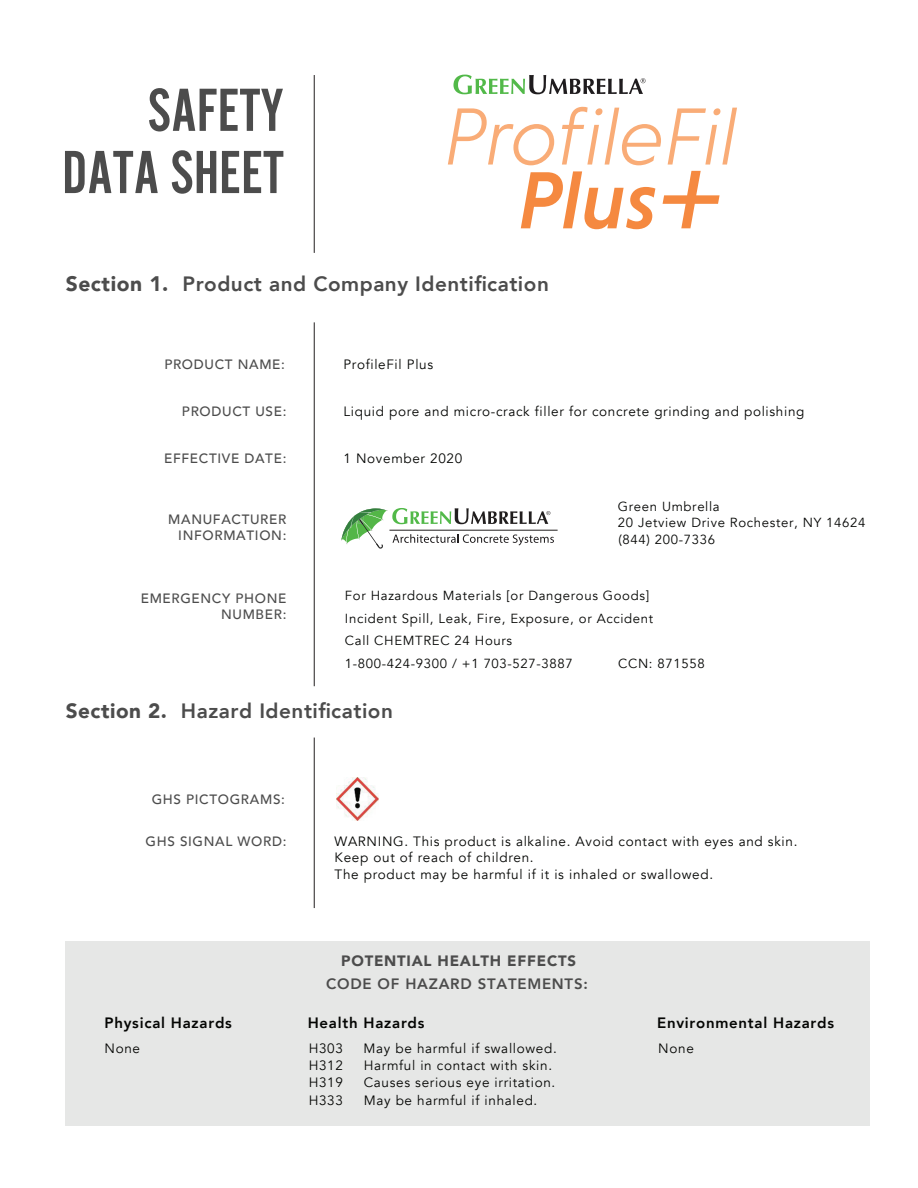
<style>
.page{position:relative;width:918px;height:1188px;background:#fff}
.page>*{position:absolute;margin:0;border:0;box-sizing:border-box;transform-origin:0 0}
.t1{font:63.15px/62.2px "Alternate Got No 2 D";color:#4c4c4c;text-align:right}
.t2{font:800 20.7px "Avenir";letter-spacing:.025em;color:#4c4c4c}
.t3{font:800 15px "Avenir";letter-spacing:.05em;color:#040503}
.t4{font:800 15px "Avenir";letter-spacing:.05em;color:#4c4c4c}
.t5{font:900 15px "Avenir";letter-spacing:.05em;color:#4c4c4c}
.t6{font:13.5px/16.2px "Avenir";letter-spacing:.05em;color:#040503}
.t7{font:500 13.5px/16.2px "Avenir";letter-spacing:.05em;color:#4c4c4c;text-align:right}
.t8{font:13.2px/22.5px "Avenir";letter-spacing:.05em;color:#040503}
.s1{font-weight:900;font-size:21px}
.s2{font-weight:900}
</style>
<div class="page">
<hr style="left:314px;top:738px;width:1px;height:170px;background:#231f20">
<hr style="left:314px;top:322px;width:1px;height:364px;background:#231f20">
<hr style="left:314px;top:75px;width:1px;height:178px;background:#231f20">
<img style="left:336px;top:777px;width:43px;height:43px">
<div style="left:65px;top:941px;width:804px;height:184px;background:#e6e7e6"></div>
<svg style="left:521px;top:171px;width:134px;height:58px"></svg>
<svg style="left:448px;top:108px;width:106px;height:57px"></svg>
<svg style="left:562px;top:107px;width:99px;height:58px"></svg>
<svg style="left:668px;top:108px;width:69px;height:57px"></svg>
<svg style="left:663px;top:171px;width:57px;height:57px"></svg>
<svg style="left:453px;top:75px;width:193px;height:19px"></svg>
<hr style="left:389px;top:530px;width:169px;height:1px;background:#211e1e">
<svg style="left:341px;top:508px;width:213px;height:41px"></svg>
<h1 class="t1" style="left:62px;top:81px;width:223px">SAFETY<br>DATA SHEET</h1>
<h2 class="t2" style="left:66px;top:268px;width:485px"><span class="s1">Section 1.</span> Product and Company Identification</h2>
<p class="t7" style="left:164px;top:356px;width:122px">PRODUCT NAME:</p>
<p class="t6" style="left:344px;top:357px;width:91px">ProfileFil Plus</p>
<p class="t7" style="left:182px;top:402px;width:106px">PRODUCT USE:</p>
<p class="t6" style="left:344px;top:403px;width:462px">Liquid pore and micro-crack filler for concrete grinding and polishing</p>
<p class="t7" style="left:164px;top:449px;width:124px">EFFECTIVE DATE:</p>
<p class="t6" style="left:344px;top:450px;width:120px">1 November 2020</p>
<p class="t7" style="left:168px;top:510px;width:120px">MANUFACTURER<br>INFORMATION:</p>
<p class="t7" style="left:141px;top:590px;width:147px">EMERGENCY PHONE<br>NUMBER:</p>
<p class="t8" style="left:618px;top:499px;width:249px;line-height:15.8px">Green Umbrella<br>20 Jetview Drive Rochester, NY 14624</p>
<p class="t8" style="left:618px;top:529px;width:98px">(844) 200-7336</p>
<p class="t8" style="left:345px;top:584px;width:310px">For Hazardous Materials [or Dangerous Goods] Incident Spill, Leak, Fire, Exposure, or Accident Call CHEMTREC 24 Hours<br>1-800-424-9300 / +1 703-527-3887</p>
<p class="t8" style="left:618px;top:652px;width:88px">CCN: 871558</p>
<h2 class="t2" style="left:66px;top:694px;width:329px"><span class="s2">Section 2.</span> Hazard Identification</h2>
<p class="t7" style="left:152px;top:790px;width:135px">GHS PICTOGRAMS:</p>
<p class="t7" style="left:146px;top:832px;width:142px">GHS SIGNAL WORD:</p>
<p class="t6" style="left:335px;top:834px;width:464px">WARNING. This product is alkaline. Avoid contact with eyes and skin.<br>Keep out of reach of children.<br>The product may be harmful if it is inhaled or swallowed.</p>
<p class="t5" style="left:341px;top:948px;width:236px">POTENTIAL HEALTH EFFECTS</p>
<p class="t4" style="left:326px;top:972px;width:263px">CODE OF HAZARD STATEMENTS:</p>
<p class="t3" style="left:104px;top:1011px;width:129px">Physical Hazards</p>
<p class="t3" style="left:308px;top:1011px;width:118px">Health Hazards</p>
<p class="t3" style="left:657px;top:1011px;width:178px">Environmental Hazards</p>
<p class="t6" style="left:104px;top:1040px;width:37px">None</p>
<p class="t6" style="left:658px;top:1040px;width:37px">None</p>
<p class="t6" style="left:309px;top:1040px;width:36px">H303</p>
<p class="t6" style="left:364px;top:1040px;width:195px">May be harmful if swallowed.</p>
<p class="t6" style="left:309px;top:1058px;width:36px">H312</p>
<p class="t6" style="left:364px;top:1058px;width:190px">Harmful in contact with skin.</p>
<p class="t6" style="left:309px;top:1075px;width:36px">H319</p>
<p class="t6" style="left:364px;top:1075px;width:193px">Causes serious eye irritation.</p>
<p class="t6" style="left:309px;top:1092px;width:36px">H333</p>
<p class="t6" style="left:364px;top:1092px;width:175px">May be harmful if inhaled.</p>
</div>
